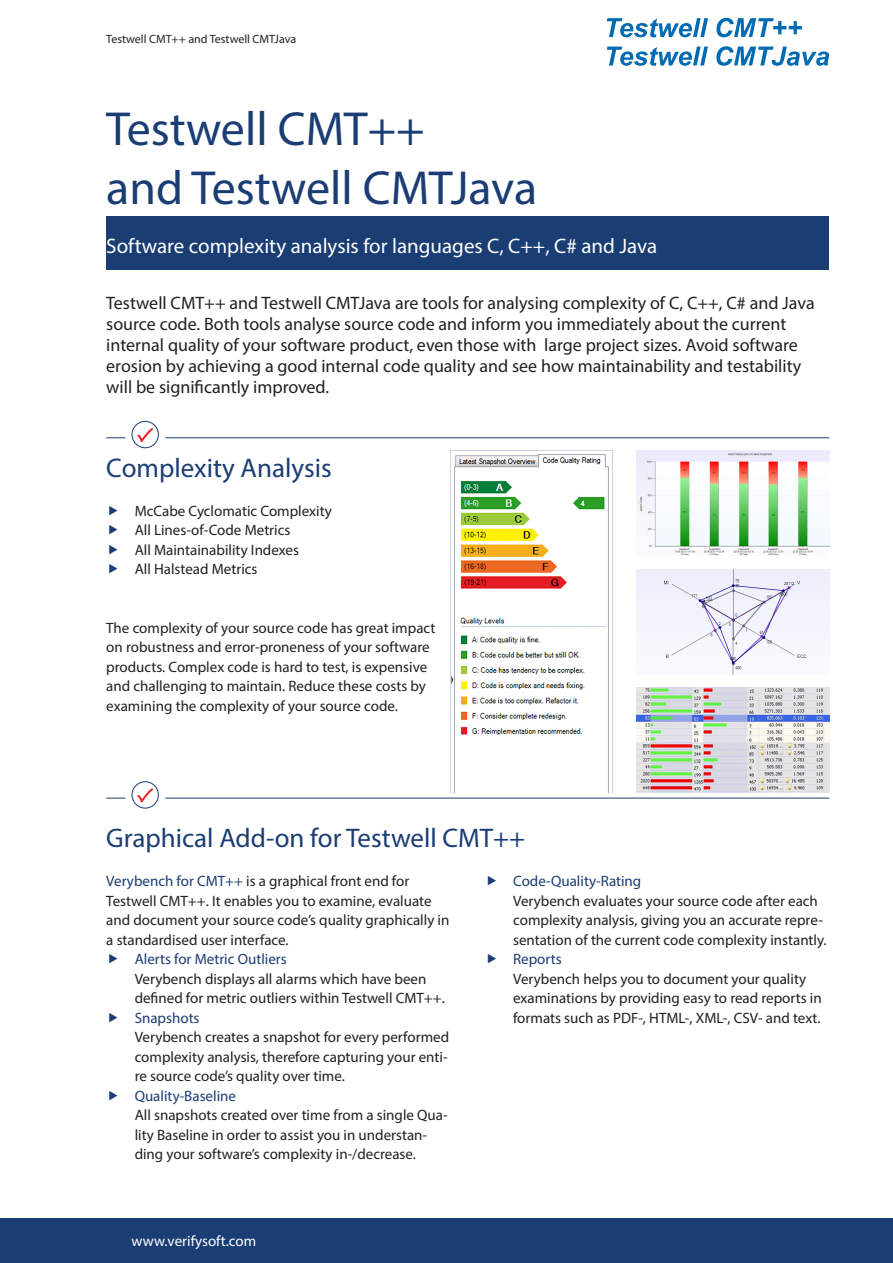
<style>
.page{position:relative;width:893px;height:1263px;background:#fff}
.page>*{position:absolute;margin:0;border:0;box-sizing:border-box;transform-origin:0 0}
.t1{font:48px/58.5px "Myriad Pro";color:#1a3d74}
.t2{font:27px "Myriad Pro";color:#1b3d74}
.t3{font:21px "Myriad Pro";color:#fff}
.t4{font:18px/21px "Myriad Pro";color:#231f20}
.t5{font:15px/19.5px "Myriad Pro";color:#231f20}
.t6{font:15px "Myriad Pro";color:#1a3d74}
.t7{font:15px "Myriad Pro";color:#fff}
.t8{font:12px "Myriad Pro";color:#231f20}
.s1{color:#1a3d74}
</style>
<div class="page">
<img style="left:451px;top:454px;width:158px;height:338px">
<img style="left:637px;top:451px;width:192px;height:105px">
<img style="left:637px;top:569px;width:192px;height:105px">
<img style="left:637px;top:687px;width:192px;height:105px">
<svg style="left:106px;top:437px;width:19px;height:1px"></svg>
<hr style="left:165px;top:437px;width:664px;height:1px;background:#1a3d74">
<div style="left:132px;top:421px;width:27px;height:27px;border:1px solid #1a3d74;border-radius:50%"></div>
<svg style="left:137px;top:428px;width:16px;height:14px"></svg>
<svg style="left:607px;top:47px;width:101px;height:19px"></svg>
<svg style="left:716px;top:46px;width:113px;height:20px"></svg>
<svg style="left:106px;top:798px;width:19px;height:1px"></svg>
<hr style="left:165px;top:798px;width:664px;height:1px;background:#1a3d74">
<div style="left:132px;top:781px;width:27px;height:27px;border:1px solid #1a3d74;border-radius:50%"></div>
<svg style="left:137px;top:788px;width:16px;height:14px"></svg>
<div style="left:0;top:1218px;width:893px;height:45px;background:#1a3d74"></div>
<svg style="left:607px;top:18px;width:101px;height:19px"></svg>
<svg style="left:716px;top:18px;width:86px;height:19px"></svg>
<div style="left:106px;top:216px;width:723px;height:54px;background:#1a3d74"></div>
<p class="t8" style="left:106px;top:32px;width:191px">Testwell CMT++ and Testwell CMTJava</p>
<h1 class="t1" style="left:106px;top:99px;width:432px">Testwell CMT++<br>and Testwell CMTJava</h1>
<h3 class="t3" style="left:106px;top:233px;width:552px">Software complexity analysis for languages C, C++, C# and Java</h3>
<p class="t4" style="left:106px;top:292px;width:710px">Testwell CMT++ and Testwell CMTJava are tools for analysing complexity of C, C++, C# and Java source code. Both tools analyse source code and inform you immediately about the current internal quality of your software product, even those with large project sizes. Avoid software erosion by achieving a good internal code quality and see how maintainability and testability will be significantly improved.</p>
<h2 class="t2" style="left:106px;top:451px;width:227px">Complexity Analysis</h2>
<p class="t5" style="left:135px;top:501px;width:199px">McCabe Cyclomatic Complexity<br>All Lines-of-Code Metrics<br>All Maintainability Indexes<br>All Halstead Metrics</p>
<p class="t5" style="left:106px;top:618px;width:331px">The complexity of your source code has great impact on robustness and error-proneness of your software products. Complex code is hard to test, is expensive and challenging to maintain. Reduce these costs by examining the complexity of your source code.</p>
<h2 class="t2" style="left:106px;top:822px;width:420px">Graphical Add-on for Testwell CMT++</h2>
<p class="t5" style="left:106px;top:871px;width:345px"><span class="s1">Verybench for CMT++</span> is a graphical front end for Testwell CMT++. It enables you to examine, evaluate and document your source code’s quality graphically in a standardised user interface.</p>
<p class="t6" style="left:135px;top:950px;width:154px">Alerts for Metric Outliers</p>
<p class="t5" style="left:135px;top:969px;width:312px">Verybench displays all alarms which have been defined for metric outliers within Testwell CMT++.</p>
<p class="t6" style="left:135px;top:1009px;width:66px">Snapshots</p>
<p class="t5" style="left:135px;top:1027px;width:316px;text-align:justify">Verybench creates a snapshot for every performed complexity analysis, therefore capturing your enti&shy;re source code’s quality over time.</p>
<p class="t6" style="left:135px;top:1087px;width:103px">Quality-Baseline</p>
<p class="t5" style="left:135px;top:1105px;width:315px">All snapshots created over time from a single Qua&shy;lity Baseline in order to assist you in understan&shy;ding your software’s complexity in-/decrease.</p>
<p class="t6" style="left:513px;top:872px;width:130px">Code-Quality-Rating</p>
<p class="t5" style="left:513px;top:891px;width:315px">Verybench evaluates your source code after each complexity analysis, giving you an accurate repre&shy;sentation of the current code complexity instantly.</p>
<p class="t6" style="left:513px;top:950px;width:50px">Reports</p>
<p class="t5" style="left:513px;top:969px;width:310px">Verybench helps you to document your quality examinations by providing easy to read reports in formats such as PDF-, HTML-, XML-, CSV- and text.</p>
<p class="t7" style="left:106px;top:1232px;width:151px">12 | www.verifysoft.com</p>
</div>
